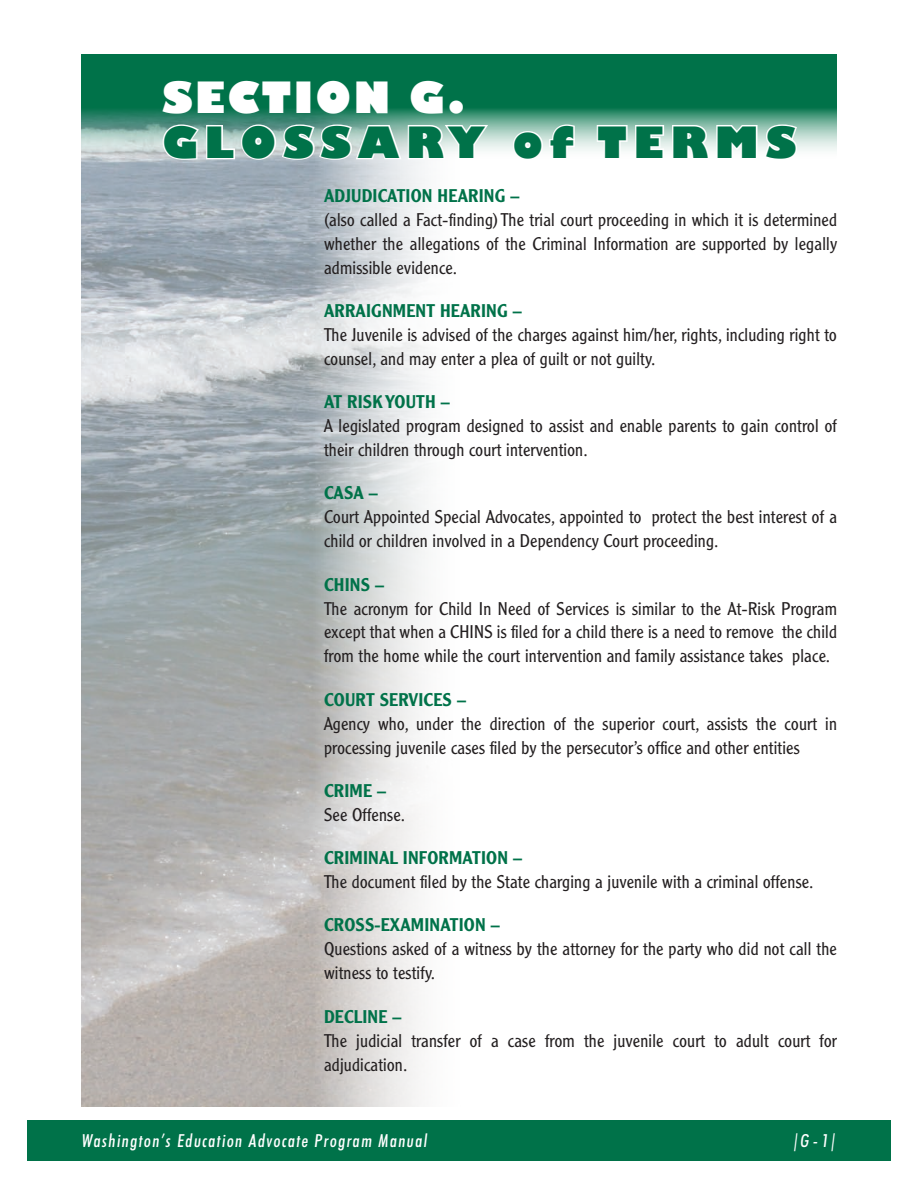
<style>
.page{position:relative;width:918px;height:1188px;background:#fff}
.page>*{position:absolute;margin:0;border:0;box-sizing:border-box;transform-origin:0 0}
.MAIN_SECTION_HEADING{font:800 42px "Gill Sans";letter-spacing:.16em;color:#007249}
.MAIN_SECTION_HEADING-2{font:800 42px "Gill Sans";letter-spacing:.05em;color:#fff}
.Body_text{font:300 18px/24px "Clearface Gothic LT Std";letter-spacing:.01em;color:#231f20}
.Body_text-2{font:500 18px "Clearface Gothic LT Std";letter-spacing:.01em;color:#007249}
.t1{font:italic 18px "Futuri Condensed";letter-spacing:.075em;color:#fff}
.GLOSSARY_term{font:500 18px "Clearface Gothic LT Std";letter-spacing:.01em;color:#007249}
</style>
<div class="page">
<div style="left:27px;top:1120px;width:864px;height:41px;background:#007249"></div>
<img style="left:81px;top:162px;width:347px;height:945px">
<svg style="left:81px;top:54px;width:756px;height:108px;background:#218260"></svg>
<svg style="left:161px;top:123px;width:330px;height:38px"></svg>
<svg style="left:511px;top:123px;width:65px;height:38px"></svg>
<svg style="left:595px;top:123px;width:204px;height:38px"></svg>
<p class="MAIN_SECTION_HEADING-2" style="left:162px;top:71px;width:304px">SECTION G.</p>
<p class="MAIN_SECTION_HEADING" style="left:162px;top:116px;width:636px">GLOSSARY of TERMS</p>
<p class="Body_text-2" style="left:324px;top:184px;width:197px">ADJUDICATION HEARING –</p>
<p class="Body_text" style="left:324px;top:207px;width:515px;text-align:justify">(also called a Fact-finding) The trial court proceeding in which it is determined whether the allegations of the Criminal Information are supported by legally admissible evidence.</p>
<p class="Body_text-2" style="left:324px;top:299px;width:199px">ARRAIGNMENT HEARING –</p>
<p class="Body_text" style="left:324px;top:323px;width:514px">The Juvenile is advised of the charges against him/her, rights, including right to counsel, and may enter a plea of guilt or not guilty.</p>
<p class="Body_text-2" style="left:324px;top:391px;width:127px">AT RISK YOUTH –</p>
<p class="Body_text" style="left:324px;top:414px;width:514px">A legislated program designed to assist and enable parents to gain control of their children through court intervention.</p>
<p class="Body_text-2" style="left:324px;top:482px;width:55px">CASA –</p>
<p class="Body_text" style="left:324px;top:505px;width:515px">Court Appointed Special Advocates, appointed to protect the best interest of a child or children involved in a Dependency Court proceeding.</p>
<p class="Body_text-2" style="left:324px;top:573px;width:62px">CHINS –</p>
<p class="Body_text" style="left:324px;top:596px;width:515px;text-align:justify">The acronym for Child In Need of Services is similar to the At-Risk Program except that when a CHINS is filed for a child there is a need to remove the child from the home while the court intervention and family assistance takes place.</p>
<p class="Body_text-2" style="left:324px;top:688px;width:144px">COURT SERVICES –</p>
<p class="Body_text" style="left:324px;top:711px;width:515px">Agency who, under the direction of the superior court, assists the court in processing juvenile cases filed by the persecutor’s office and other entities</p>
<p class="GLOSSARY_term" style="left:324px;top:779px;width:64px">CRIME –</p>
<p class="Body_text" style="left:324px;top:803px;width:83px">See Offense.</p>
<p class="Body_text-2" style="left:324px;top:847px;width:200px">CRIMINAL INFORMATION –</p>
<p class="Body_text" style="left:324px;top:870px;width:491px">The document filed by the State charging a juvenile with a criminal offense.</p>
<p class="GLOSSARY_term" style="left:324px;top:914px;width:21px">CROSS</p>
<p class="GLOSSARY_term" style="left:375px;top:914px;width:37px">-EXAMINATION</p>
<p class="GLOSSARY_term" style="left:491px;top:914px;width:10px">–</p>
<p class="Body_text" style="left:324px;top:937px;width:514px">Questions asked of a witness by the attorney for the party who did not call the witness to testify.</p>
<p class="GLOSSARY_term" style="left:324px;top:1005px;width:21px">DECLINE</p>
<p class="GLOSSARY_term" style="left:392px;top:1005px;width:10px">–</p>
<p class="Body_text" style="left:324px;top:1028px;width:514px">The judicial transfer of a case from the juvenile court to adult court for adjudication.</p>
<p class="t1" style="left:81px;top:1132px;width:347px">Washington’s Education Advocate Program Manual</p>
<p class="t1" style="left:791px;top:1132px;width:48px">|G - 1|</p>
</div>
